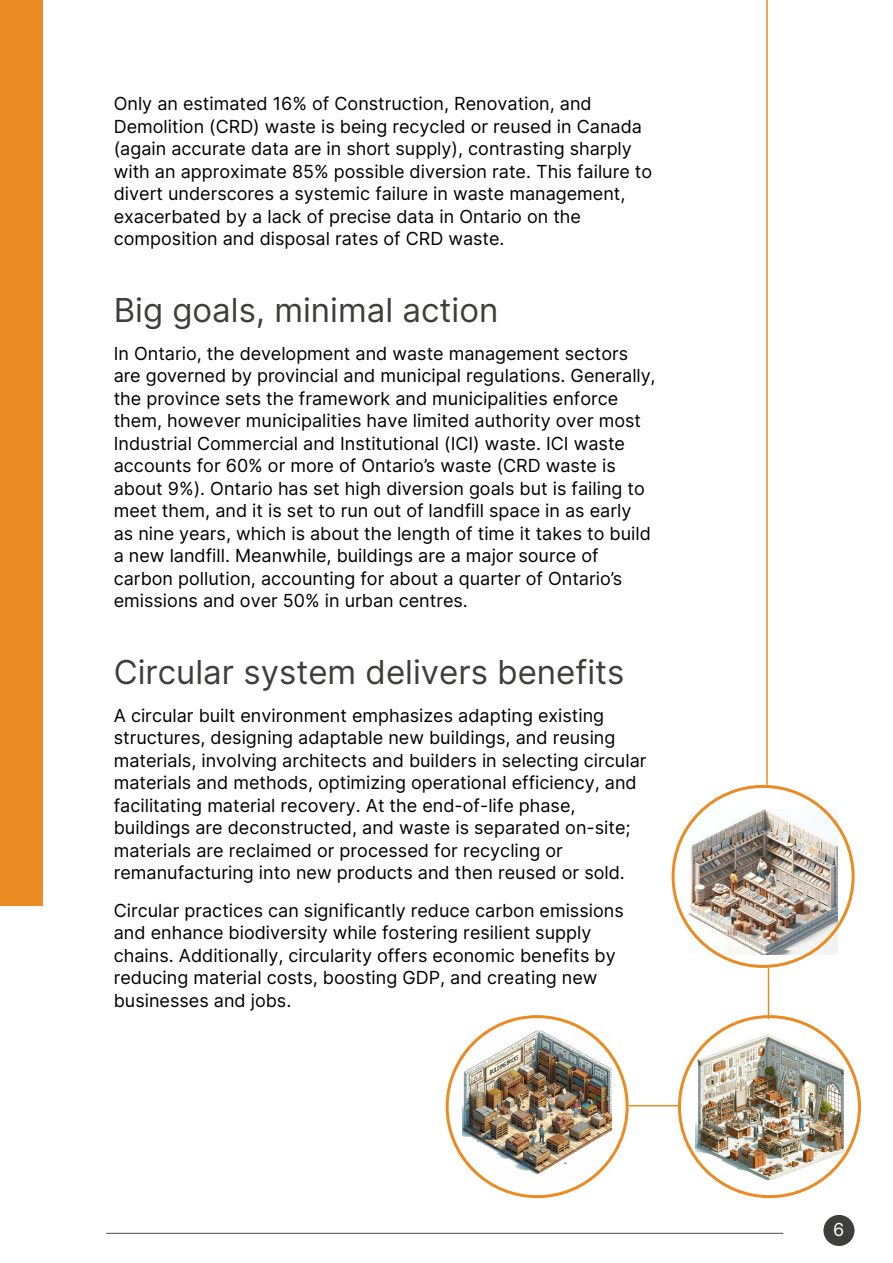
<style>
.page{position:relative;width:893px;height:1263px;background:#fff}
.page>*{position:absolute;margin:0;border:0;box-sizing:border-box;transform-origin:0 0}
.t1{font:33px "Inter";color:#3e3e3d}
.t2{font:18px/22.5px "Inter";color:#000}
.t3{font:18px/22.5px "Inter";color:#000}
.t4{font:18px "Inter";color:#fff}
.s1{font-style:inherit}
</style>
<div class="page">
<div style="left:823px;top:1215px;width:31px;height:31px;background:#3e3e3d;border-radius:50%"></div>
<hr style="left:106px;top:1233px;width:677px;height:1px;background:#5a615f">
<hr style="left:766px;top:0;width:2px;height:785px;background:#ea8b23">
<img style="left:695px;top:1034px;width:149px;height:145px">
<img style="left:689px;top:809px;width:148px;height:145px">
<div style="left:0;top:0;width:43px;height:906px;background:#ea8b23"></div>
<svg style="left:447px;top:1016px;width:180px;height:180px"></svg>
<img style="left:463px;top:1030px;width:148px;height:149px">
<hr style="left:768px;top:968px;width:1px;height:51px;background:#ea8b23">
<hr style="left:629px;top:1105px;width:49px;height:1px;background:#ea8b23">
<p class="t2" style="left:114px;top:92px;width:540px">Only an estimated 16<span class="s1">%</span> of Construction, Renovation, and Demolition (CRD) waste is being recycled or reused in Canada (<span class="s1">again accurate data are in short supply)</span>, contrasting sharply with an approximate 85<span class="s1">%</span> possible diversion rate. This failure to divert underscores a systemic failure in waste management, exacerbated by a lack of precise data in Ontario on the composition and disposal rates of CRD waste.</p>
<p class="t1" style="left:114px;top:286px;width:386px">Big goals, minimal action</p>
<p class="t2" style="left:114px;top:342px;width:543px">In Ontario, the development and waste management sectors are governed by provincial and municipal regulations. Generally, the province sets the framework and municipalities enforce them, <span class="s1">however</span> municipalities have limited authority over most Industrial Commercial and Institutional (ICI) waste. ICI waste accounts for 60<span class="s1">%</span> or more of Ontario’s waste (CRD waste is about 9<span class="s1">%</span>). Ontario has set high diversion goals but is failing to meet them, and it is set to run out of landfill space in as early as nine years, which is about the length of time it takes to build a new landfill. Meanwhile, buildings <span class="s1">are a major source of carbon pollution, accounting</span> for about a quarter of Ontario’s <span class="s1">emissions</span> and over 50<span class="s1">%</span> in urban centres.</p>
<p class="t1" style="left:114px;top:648px;width:512px">Circular system delivers benefits</p>
<p class="t2" style="left:114px;top:704px;width:534px">A circular built environment emphasizes adapting existing structures, designing adaptable new buildings, and reusing materials, involving architects and builders in selecting circular materials and methods, optimizing operational efficiency, and facilitating material recovery. At the end-of-life phase, buildings are deconstructed, and waste is separated on-site; materials are reclaimed or processed for recycling or remanufacturing into new products and then reused or sold.</p>
<p class="t3" style="left:114px;top:899px;width:511px">Circular practices can significantly reduce carbon emissions and enhance biodiversity while fostering resilient supply chains. Additionally, circularity offers economic benefits by reducing material costs, boosting GDP, and creating new businesses and jobs.</p>
<p class="t4" style="left:833px;top:1216px;width:13px">6</p>
</div>
